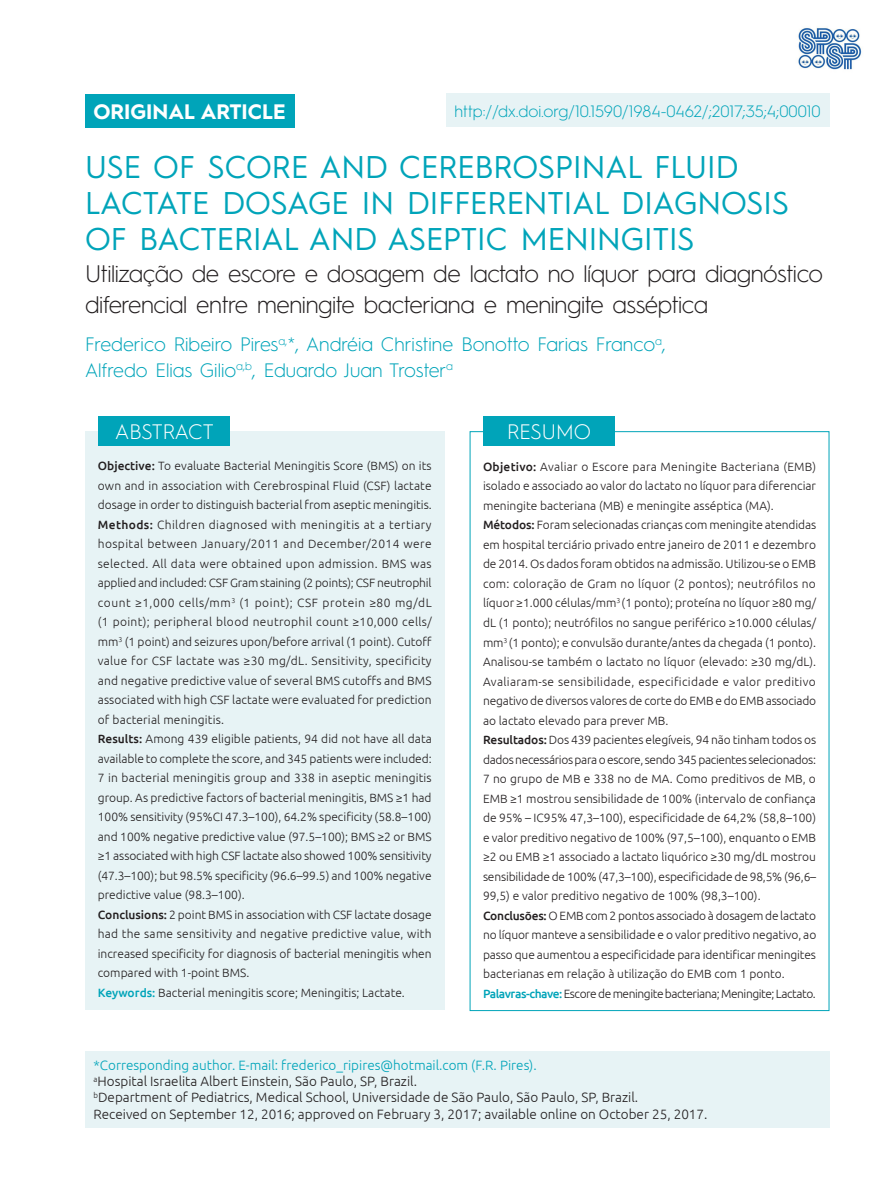
<style>
.page{position:relative;width:893px;height:1191px;background:#fff}
.page>*{position:absolute;margin:0;border:0;box-sizing:border-box;transform-origin:0 0}
.zp_Título_PT{font:31.5px/36px "Hurme Geometric Sans 1";color:#00a4b9}
.zp_Título_IN{font:300 24px/31.5px "Hurme Geometric Sans 1";letter-spacing:-.02em;color:#231f20}
.zp_seção{font:700 21px "Hurme Geometric Sans 1";color:#fff}
.zp_Resumo_Abstract_t{font:300 21px "Hurme Geometric Sans 1";letter-spacing:-.005em;color:#fff}
.zp_Autor{font:300 19.5px/25.5px "Hurme Geometric Sans 1";color:#00a4b9}
.zp_Doi{font:300 16.5px "Hurme Geometric Sans 1";color:#00a4b9}
.zp_Titulações{font:300 13.5px "Ubuntu";color:#231f20}
.zp_Autor_corresponde{font:300 13.5px "Ubuntu";color:#00a4b9}
.zp_Resumo_Abstract{font:300 12px/19.5px "Ubuntu";color:#231f20;text-align:justify}
.zp__Palavras-chave_k{font:300 12px "Ubuntu";letter-spacing:-.035em;color:#231f20}
.zp__Palavras-chave_k-2{font:300 12px "Ubuntu";color:#231f20}
.s1{font-weight:500}
.s2{font-weight:500;color:#00a4b9}
</style>
<div class="page">
<div style="left:85px;top:431px;width:359px;height:578px;background:#e7f3f5"></div>
<div style="left:98px;top:416px;width:132px;height:30px;background:#00a4b9"></div>
<div style="left:483px;top:416px;width:132px;height:30px;background:#00a4b9"></div>
<div style="left:85px;top:1051px;width:744px;height:76px;background:#e7f3f5"></div>
<div style="left:85px;top:94px;width:209px;height:33px;background:#00a4b9"></div>
<div style="left:446px;top:94px;width:383px;height:33px;background:#e7f3f5"></div>
<img style="left:798px;top:27px;width:64px;height:43px">
<p class="zp_seção" style="left:93px;top:97px;width:194px">ORIGINAL ARTICLE</p>
<p class="zp_Doi" style="left:455px;top:100px;width:368px">http://dx.doi.org/10.1590/1984‑0462/;2017;35;4;00010</p>
<p class="zp_Título_PT" style="left:85px;top:147px;width:705px">USE OF SCORE AND CEREBROSPINAL FLUID<br>LACTATE DOSAGE IN DIFFERENTIAL DIAGNOSIS<br>OF BACTERIAL AND ASEPTIC MENINGITIS</p>
<p class="zp_Título_IN" style="left:85px;top:256px;width:739px">Utilização de escore e dosagem de lactato no líquor para diagnóstico diferencial entre meningite bacteriana e meningite asséptica</p>
<p class="zp_Autor" style="left:85px;top:330px;width:582px">Frederico Ribeiro Pires<sup>a,</sup>*, Andréia Christine Bonotto Farias Franco<sup>a</sup>,<br>Alfredo Elias Gilio<sup>a,b</sup>, Eduardo Juan Troster<sup>a</sup></p>
<p class="zp_Resumo_Abstract_t" style="left:115px;top:418px;width:100px">ABSTRACT</p>
<p class="zp_Resumo_Abstract_t" style="left:507px;top:418px;width:85px">RESUMO</p>
<p class="zp_Resumo_Abstract" style="left:98px;top:456px;width:336px"><span class="s1">Objective:</span> To evaluate Bacterial Meningitis Score (BMS) on its own and in association with Cerebrospinal Fluid (CSF) lactate dosage in order to distinguish bacterial from aseptic meningitis.</p>
<p class="zp_Resumo_Abstract" style="left:98px;top:514px;width:335px"><span class="s1">Methods:</span> Children diagnosed with meningitis at a tertiary hospital between January/2011 and December/2014 were selected. All data were obtained upon admission. BMS was applied and included: CSF Gram staining (2 points); CSF neutrophil count ≥1,000 cells/mm<sup>3</sup> (1 point); CSF protein ≥80 mg/dL (1 point); peripheral blood neutrophil count ≥10,000 cells/ mm<sup>3</sup> (1 point) and seizures upon/before arrival (1 point). Cutoff value for CSF lactate was ≥30 mg/dL. Sensitivity, specificity and negative predictive value of several BMS cutoffs and BMS associated with high CSF lactate were evaluated for prediction of bacterial meningitis.</p>
<p class="zp_Resumo_Abstract" style="left:98px;top:729px;width:335px"><span class="s1">Results:</span> Among 439 eligible patients, 94 did not have all data available to complete the score, and 345 patients were included:<br>7 in bacterial meningitis group and 338 in aseptic meningitis group. As predictive factors of bacterial meningitis, BMS ≥1 had 100% sensitivity (95%CI 47.3–100), 64.2% specificity (58.8–100) and 100% negative predictive value (97.5–100); BMS ≥2 or BMS ≥1 associated with high CSF lactate also showed 100% sensitivity (47.3–100); but 98.5% specificity (96.6–99.5) and 100% negative predictive value (98.3–100).</p>
<p class="zp_Resumo_Abstract" style="left:98px;top:904px;width:335px"><span class="s1">Conclusions:</span> 2 point BMS in association with CSF lactate dosage had the same sensitivity and negative predictive value, with increased specificity for diagnosis of bacterial meningitis when compared with 1-point BMS.</p>
<p class="zp__Palavras-chave_k-2" style="left:98px;top:985px;width:309px"><span class="s2">Keywords:</span> Bacterial meningitis score; Meningitis; Lactate.</p>
<p class="zp_Resumo_Abstract" style="left:483px;top:456px;width:335px"><span class="s1">Objetivo:</span> Avaliar o Escore para Meningite Bacteriana (EMB) isolado e associado ao valor do lactato no líquor para diferenciar meningite bacteriana (MB) e meningite asséptica (MA).</p>
<p class="zp_Resumo_Abstract" style="left:483px;top:515px;width:335px"><span class="s1">Métodos:</span> Foram selecionadas crianças com meningite atendidas em hospital terciário privado entre janeiro de 2011 e dezembro de 2014. Os dados foram obtidos na admissão. Utilizou‑se o EMB com: coloração de Gram no líquor (2 pontos); neutrófilos no líquor ≥1.000 células/mm<sup>3</sup> (1 ponto); proteína no líquor ≥80 mg/ dL (1 ponto); neutrófilos no sangue periférico ≥10.000 células/ mm<sup>3</sup> (1 ponto); e convulsão durante/antes da chegada (1 ponto).<br>Analisou‑se também o lactato no líquor (elevado: ≥30 mg/dL).<br>Avaliaram-se sensibilidade, especificidade e valor preditivo negativo de diversos valores de corte do EMB e do EMB associado ao lactato elevado para prever MB.</p>
<p class="zp_Resumo_Abstract" style="left:483px;top:729px;width:335px"><span class="s1">Resultados:</span> Dos 439 pacientes elegíveis, 94 não tinham todos os dados necessários para o escore, sendo 345 pacientes selecionados:<br>7 no grupo de MB e 338 no de MA. Como preditivos de MB, o EMB ≥1 mostrou sensibilidade de 100% (intervalo de confiança de 95% – IC95% 47,3–100), especificidade de 64,2% (58,8–100) e valor preditivo negativo de 100% (97,5–100), enquanto o EMB ≥2 ou EMB ≥1 associado a lactato liquórico ≥30 mg/dL mostrou sensibilidade de 100% (47,3–100), especificidade de 98,5% (96,6– 99,5) e valor preditivo negativo de 100% (98,3–100).</p>
<p class="zp_Resumo_Abstract" style="left:483px;top:905px;width:335px"><span class="s1">Conclusões:</span> O EMB com 2 pontos associado à dosagem de lactato no líquor manteve a sensibilidade e o valor preditivo negativo, ao passo que aumentou a especificidade para identificar meningites bacterianas em relação à utilização do EMB com 1 ponto.</p>
<p class="zp__Palavras-chave_k" style="left:483px;top:986px;width:334px"><span class="s2">Palavras‑chave:</span> Escore de meningite bacteriana; Meningite; Lactato.</p>
<p class="zp_Autor_corresponde" style="left:94px;top:1057px;width:445px">*Corresponding author. E‑mail: frederico_ripires@hotmail.com (F.R. Pires).</p>
<p class="zp_Titulações" style="left:94px;top:1073px;width:325px"><sup>a</sup>Hospital Israelita Albert Einstein, São Paulo, SP, Brazil.</p>
<p class="zp_Titulações" style="left:94px;top:1089px;width:546px"><sup>b</sup>Department of Pediatrics, Medical School, Universidade de São Paulo, São Paulo, SP, Brazil.</p>
<p class="zp_Titulações" style="left:94px;top:1105px;width:615px">Received on September 12, 2016; approved on February 3, 2017; available online on October 25, 2017.</p>
</div>
